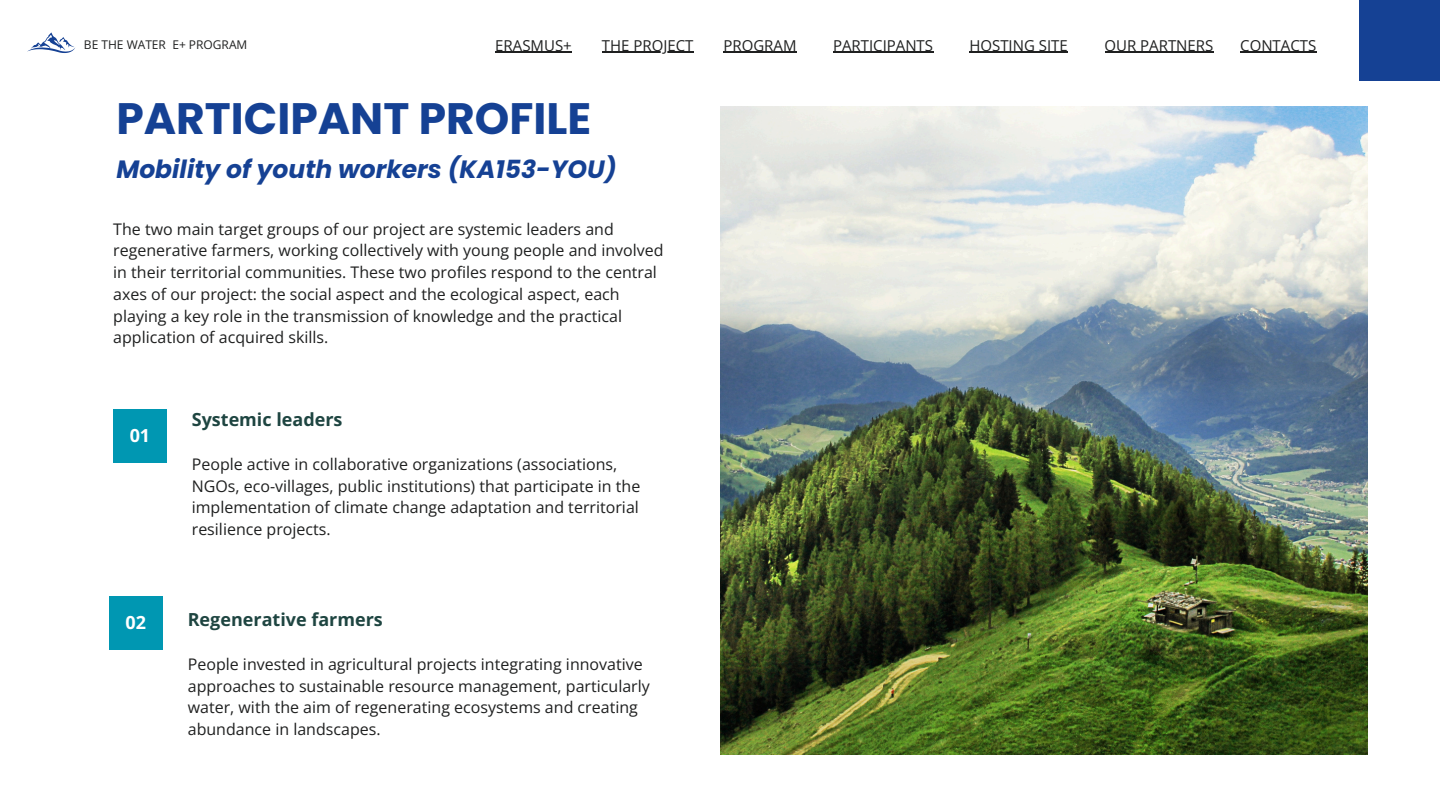
<style>
.page{position:relative;width:1440px;height:810px;background:#fff}
.page>*{position:absolute;margin:0;border:0;box-sizing:border-box;transform-origin:0 0}
.t1{font:700 44px "Poppins";color:#154194}
.t2{font:italic 700 25px "Poppins";color:#154194}
.t3{font:700 18px "Open Sans";color:#1e4541}
.t4{font:700 18px "Open Sans";color:#fff}
.t5{font:16px/21.8px "Open Sans";color:#1f2020}
.t6{font:15px "Open Sans";color:#1f2020}
.t7{font:12px "Open Sans";color:#1f2020}
</style>
<div class="page">
<img style="left:720px;top:106px;width:648px;height:648px">
<div style="left:113px;top:409px;width:54px;height:54px;background:#0097b2"></div>
<div style="left:109px;top:596px;width:54px;height:54px;background:#0097b2"></div>
<div style="left:1359px;top:0;width:81px;height:81px;background:#154194"></div>
<svg style="left:27px;top:32px;width:48px;height:21px"></svg>
<hr style="left:1240px;top:51px;width:76px;height:2px;background:#1f2020">
<hr style="left:969px;top:51px;width:99px;height:2px;background:#1f2020">
<hr style="left:602px;top:51px;width:91px;height:2px;background:#1f2020">
<hr style="left:495px;top:51px;width:77px;height:2px;background:#1f2020">
<hr style="left:1105px;top:51px;width:108px;height:2px;background:#1f2020">
<hr style="left:833px;top:51px;width:100px;height:2px;background:#1f2020">
<hr style="left:723px;top:51px;width:74px;height:2px;background:#1f2020">
<h5 class="t7" style="left:84px;top:36px;width:165px">BE THE WATER E+ PROGRAM</h5>
<h4 class="t6" style="left:495px;top:35px;width:78px">ERASMUS+</h4>
<h5 class="t6" style="left:602px;top:35px;width:93px">THE PROJECT</h5>
<h4 class="t6" style="left:723px;top:35px;width:75px">PROGRAM</h4>
<h4 class="t6" style="left:833px;top:35px;width:102px">PARTICIPANTS</h4>
<h3 class="t6" style="left:969px;top:35px;width:100px">HOSTING SITE</h3>
<h4 class="t6" style="left:1105px;top:35px;width:110px">OUR PARTNERS</h4>
<p class="t6" style="left:1240px;top:35px;width:78px">CONTACTS</p>
<p class="t1" style="left:116px;top:88px;width:476px">PARTICIPANT PROFILE</p>
<h3 class="t2" style="left:116px;top:152px;width:502px">Mobility of youth workers (KA153-YOU)</h3>
<p class="t5" style="left:113px;top:218px;width:552px">The two main target groups of our project are systemic leaders and regenerative farmers, working collectively with young people and involved in their territorial communities. These two profiles respond to the central axes of our project: the social aspect and the ecological aspect, each playing a key role in the transmission of knowledge and the practical application of acquired skills.</p>
<h4 class="t4" style="left:130px;top:423px;width:22px">01</h4>
<h4 class="t3" style="left:192px;top:407px;width:152px">Systemic leaders</h4>
<p class="t5" style="left:192px;top:453px;width:450px">People active in collaborative organizations (associations, NGOs, eco-villages, public institutions) that participate in the implementation of climate change adaptation and territorial resilience projects.</p>
<h2 class="t4" style="left:126px;top:610px;width:22px">02</h2>
<h5 class="t3" style="left:188px;top:607px;width:197px">Regenerative farmers</h5>
<h1 class="t5" style="left:188px;top:653px;width:464px">People invested in agricultural projects integrating innovative approaches to sustainable resource management, particularly water, with the aim of regenerating ecosystems and creating abundance in landscapes.</h1>
</div>
